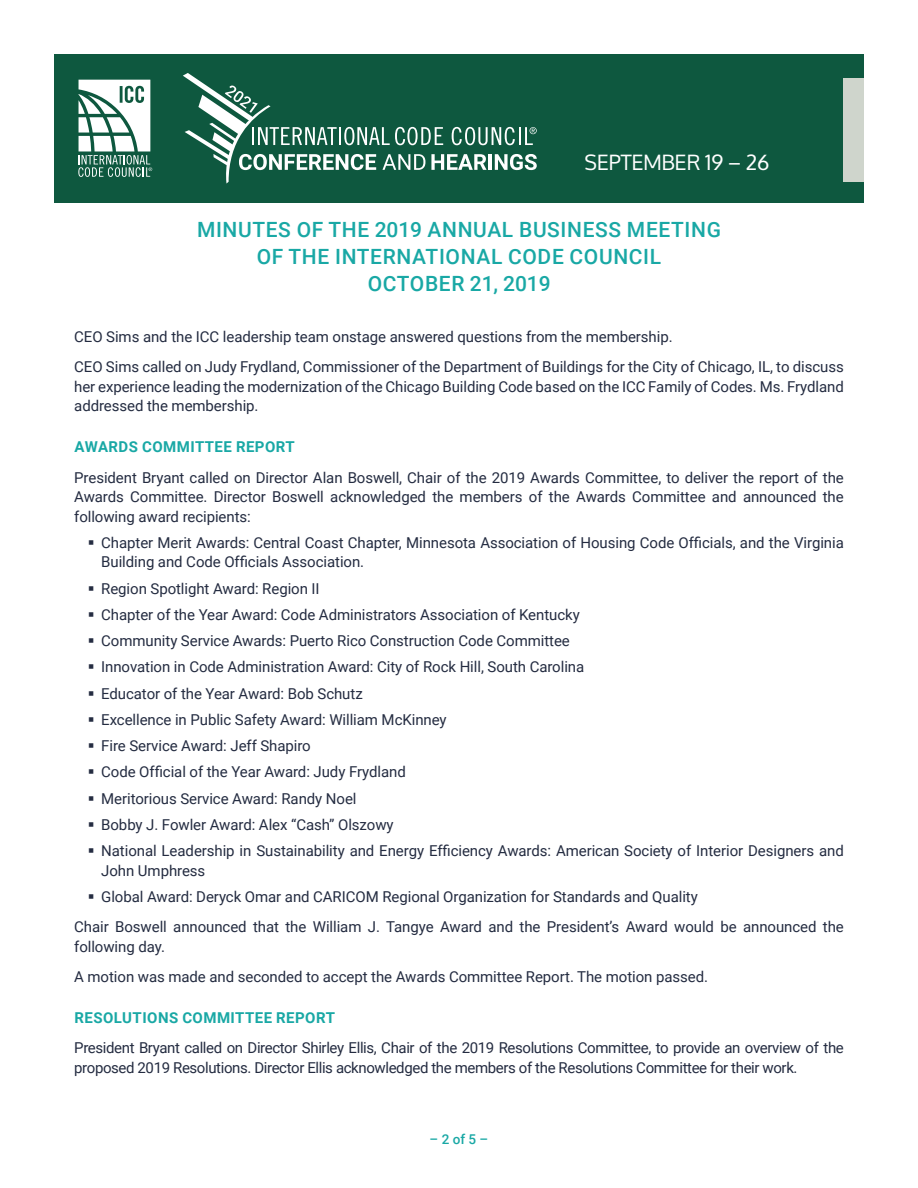
<style>
.page{position:relative;width:918px;height:1188px;background:#fff}
.page>*{position:absolute;margin:0;border:0;box-sizing:border-box;transform-origin:0 0}
.t1{font:500 21px/27px "Roboto";letter-spacing:.03em;color:#19a8a5;text-align:center}
.t2{font:21px "Oxygen";color:#fff}
.t3{font:15px/26.2px "Roboto";letter-spacing:-.005em;color:#242c41}
.t4{font:15px/19.5px "Roboto";letter-spacing:-.025em;color:#242c41}
.t5{font:700 15px "Roboto";letter-spacing:.03em;color:#19a8a5}
.t6{font:500 13.5px "Roboto";color:#19a8a5}
</style>
<div class="page">
<div style="left:54px;top:54px;width:810px;height:148px;background:#0e583f"></div>
<svg style="left:78px;top:80px;width:74px;height:97px"></svg>
<svg style="left:183px;top:73px;width:354px;height:111px"></svg>
<div style="left:844px;top:78px;width:20px;height:103px;background:#cfd5cc"></div>
<h1 class="t2" style="left:585px;top:151px;width:186px">SEPTEMBER 19 – 26</h1>
<h1 class="t1" style="left:197px;top:216px;width:525px">MINUTES OF THE 2019 ANNUAL BUSINESS MEETING<br>OF THE INTERNATIONAL CODE COUNCIL<br>OCTOBER 21, 2019</h1>
<p class="t3" style="left:74px;top:321px;width:771px;line-height:30.3px">CEO Sims and the ICC leadership team onstage answered questions from the membership.<br>CEO Sims called on Judy Frydland, Commissioner of the Department of Buildings for the City of Chicago, IL, to discuss</p>
<p class="t3" style="left:74px;top:376px;width:771px;line-height:19.5px">her experience leading the modernization of the Chicago Building Code based on the ICC Family of Codes. Ms. Frydland addressed the membership.</p>
<p class="t5" style="left:75px;top:437px;width:222px">AWARDS COMMITTEE REPORT</p>
<p class="t3" style="left:74px;top:467px;width:771px;line-height:19.5px;text-align:justify">President Bryant called on Director Alan Boswell, Chair of the 2019 Awards Committee, to deliver the report of the Awards Committee. Director Boswell acknowledged the members of the Awards Committee and announced the following award recipients:</p>
<p class="t3" style="left:101px;top:532px;width:744px;line-height:19.5px">Chapter Merit Awards: Central Coast Chapter, Minnesota Association of Housing Code Officials, and the Virginia<br>Building and Code Officials Association.</p>
<p class="t3" style="left:101px;top:575px;width:744px">Region Spotlight Award: Region II<br>Chapter of the Year Award: Code Administrators Association of Kentucky<br>Community Service Awards: Puerto Rico Construction Code Committee<br>Innovation in Code Administration Award: City of Rock Hill, South Carolina<br>Educator of the Year Award: Bob Schutz<br>Excellence in Public Safety Award: William McKinney<br>Fire Service Award: Jeff Shapiro<br>Code Official of the Year Award: Judy Frydland<br>Meritorious Service Award: Randy Noel<br>Bobby J. Fowler Award: Alex “Cash” Olszowy<br>National Leadership in Sustainability and Energy Efficiency Awards: American Society of Interior Designers and</p>
<p class="t3" style="left:101px;top:857px;width:598px">John Umphress<br>Global Award: Deryck Omar and CARICOM Regional Organization for Standards and Quality</p>
<p class="t3" style="left:74px;top:917px;width:771px;line-height:19.5px">Chair Boswell announced that the William J. Tangye Award and the President’s Award would be announced the following day.</p>
<p class="t3" style="left:74px;top:963px;width:635px">A motion was made and seconded to accept the Awards Committee Report. The motion passed.</p>
<p class="t5" style="left:75px;top:1007px;width:262px">RESOLUTIONS COMMITTEE REPORT</p>
<p class="t4" style="left:74px;top:1038px;width:771px">President Bryant called on Director Shirley Ellis, Chair of the 2019 Resolutions Committee, to provide an overview of the proposed 2019 Resolutions. Director Ellis acknowledged the members of the Resolutions Committee for their work.</p>
<p class="t6" style="left:430px;top:1130px;width:60px">– 2 of 5 –</p>
</div>
